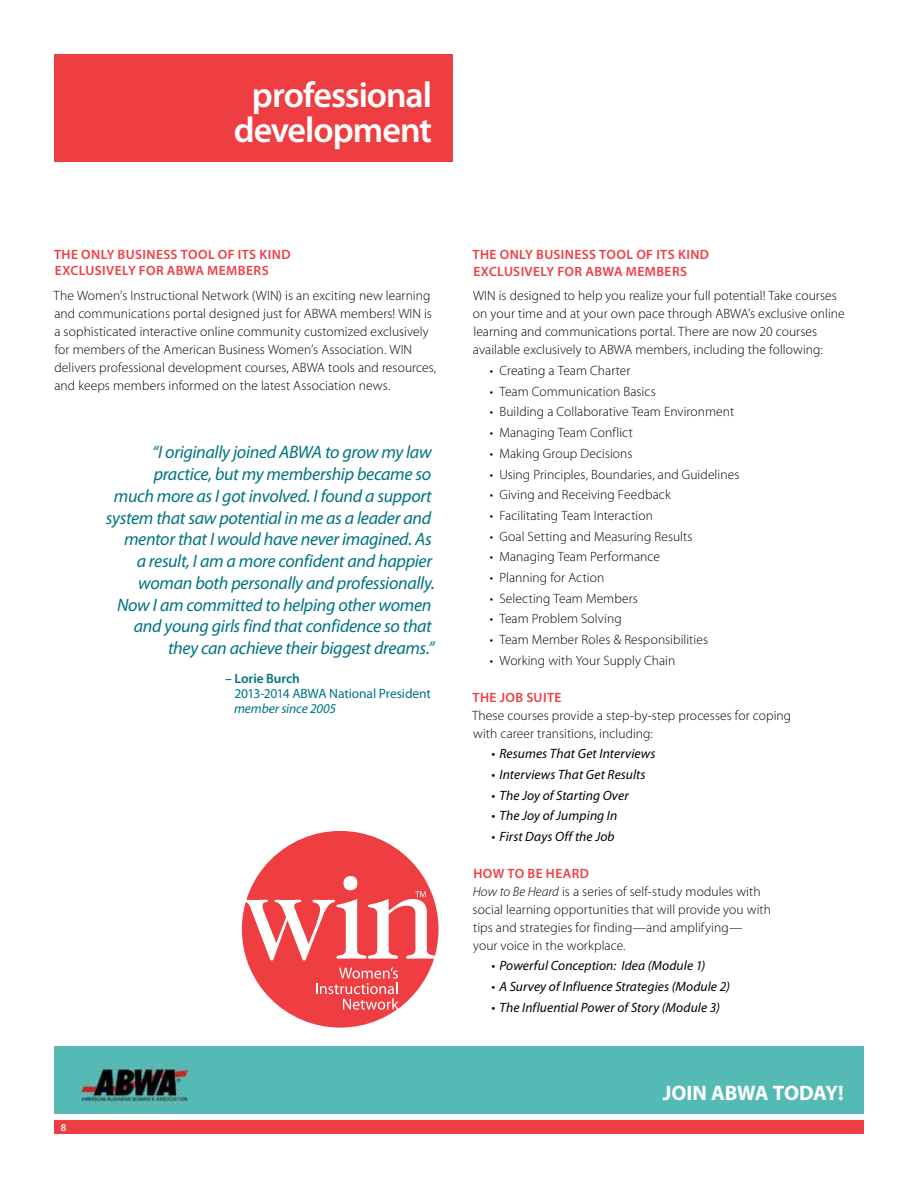
<style>
.page{position:relative;width:918px;height:1188px;background:#fff}
.page>*{position:absolute;margin:0;border:0;box-sizing:border-box;transform-origin:0 0}
.t1{font:600 36px/34.5px "Myriad Pro";letter-spacing:-.03em;color:#fff;text-align:center}
.t2{font:700 21px "Myriad Pro";letter-spacing:-.015em;color:#fff}
.t3{font:italic 18px/21.8px "Myriad Pro";letter-spacing:-.02em;color:#007481;text-align:right}
.t4{font:300 13.5px/18px "Myriad Pro";letter-spacing:.005em;color:#000}
.t5{font:italic 13.5px "Myriad Pro";letter-spacing:.01em;color:#000}
.t6{font:600 13.5px/16.5px "Myriad Pro";letter-spacing:.03em;color:#ef3e42}
.t7{font:13.5px "Myriad Pro";letter-spacing:-.01em;color:#007481}
.t8{font:italic 13.5px "Myriad Pro";letter-spacing:-.01em;color:#007481}
.t9{font:600 13.5px "Myriad Pro";letter-spacing:-.005em;color:#007481}
.t10{font:600 10.5px "Myriad Pro";color:#fff}
.s1{font-weight:600;color:#ef3e42}
.s2{font-style:italic}
</style>
<div class="page">
<div style="left:54px;top:1120px;width:810px;height:14px;background:#ef3e42"></div>
<div style="left:54px;top:1046px;width:810px;height:68px;background:#55bab6"></div>
<div style="left:54px;top:54px;width:398px;height:108px;background:#ef3e42"></div>
<div style="left:242px;top:831px;width:197px;height:197px;background:#ef3e42;border-radius:50%"></div>
<svg style="left:316px;top:967px;width:83px;height:43px"></svg>
<svg style="left:244px;top:876px;width:192px;height:85px"></svg>
<h1 class="t1" style="left:234px;top:77px;width:200px">professional development</h1>
<p class="t6" style="left:54px;top:246px;width:238px">THE ONLY BUSINESS TOOL OF ITS KIND<br>EXCLUSIVELY FOR ABWA MEMBERS</p>
<p class="t4" style="left:54px;top:287px;width:384px">The Women’s Instructional Network (WIN) is an exciting new learning and communications portal designed just for ABWA members! WIN is a sophisticated interactive online community customized exclusively for members of the American Business Women’s Association. WIN delivers professional development courses, ABWA tools and resources, and keeps members informed on the latest Association news.</p>
<p class="t3" style="left:106px;top:441px;width:331px">“I originally joined ABWA to grow my law practice, but my membership became so<br>much more as I got involved. I found a support system that saw potential in me as a leader and mentor that I would have never imagined. As<br>a result, I am a more confident and happier woman both personally and professionally.<br>Now I am committed to helping other women and young girls find that confidence so that they can achieve their biggest dreams.”</p>
<p class="t9" style="left:225px;top:670px;width:76px">– Lorie Burch</p>
<p class="t7" style="left:234px;top:685px;width:198px">2013-2014 ABWA National President</p>
<p class="t8" style="left:234px;top:700px;width:104px">member since 2005</p>
<p class="t10" style="left:61px;top:1121px;width:7px">8</p>
<p class="t6" style="left:473px;top:246px;width:238px">THE ONLY BUSINESS TOOL OF ITS KIND<br>EXCLUSIVELY FOR ABWA MEMBERS</p>
<p class="t4" style="left:473px;top:287px;width:373px">WIN is designed to help you realize your full potential! Take courses on your time and at your own pace through ABWA’s exclusive online learning and communications portal. There are now 20 courses available exclusively to ABWA members, including the following:</p>
<p class="t4" style="left:490px;top:361px;width:142px">• Creating a Team Charter</p>
<p class="t4" style="left:490px;top:382px;width:168px">• Team Communication Basics</p>
<p class="t4" style="left:490px;top:403px;width:246px">• Building a Collaborative Team Environment</p>
<p class="t4" style="left:490px;top:424px;width:145px">• Managing Team Conflict</p>
<p class="t4" style="left:490px;top:444px;width:144px">• Making Group Decisions</p>
<p class="t4" style="left:490px;top:465px;width:251px">• Using Principles, Boundaries, and Guidelines</p>
<p class="t4" style="left:490px;top:486px;width:183px">• Giving and Receiving Feedback</p>
<p class="t4" style="left:490px;top:506px;width:165px">• Facilitating Team Interaction</p>
<p class="t4" style="left:490px;top:527px;width:204px">• Goal Setting and Measuring Results</p>
<p class="t4" style="left:490px;top:548px;width:172px">• Managing Team Performance</p>
<p class="t4" style="left:490px;top:568px;width:116px">• Planning for Action</p>
<p class="t4" style="left:490px;top:589px;width:150px">• Selecting Team Members</p>
<p class="t4" style="left:490px;top:610px;width:134px">• Team Problem Solving</p>
<p class="t4" style="left:490px;top:630px;width:220px">• Team Member Roles &amp; Responsibilities</p>
<p class="t4" style="left:490px;top:651px;width:187px">• Working with Your Supply Chain</p>
<p class="t6" style="left:473px;top:688px;width:90px">THE JOB SUITE</p>
<p class="t4" style="left:472px;top:706px;width:321px">These courses provide a step-by-step processes for coping with career transitions, including:</p>
<p class="t5" style="left:492px;top:745px;width:165px">• Resumes That Get Interviews</p>
<p class="t5" style="left:492px;top:766px;width:156px">• Interviews That Get Results</p>
<p class="t5" style="left:492px;top:787px;width:139px">• The Joy of Starting Over</p>
<p class="t5" style="left:492px;top:807px;width:127px">• The Joy of Jumping In</p>
<p class="t5" style="left:492px;top:828px;width:125px">• First Days Off the Job</p>
<p class="t4" style="left:473px;top:864px;width:300px"><span class="s1">HOW TO BE HEARD<br></span><span class="s2">How to Be Heard</span> is a series of self-study modules with social learning opportunities that will provide you with tips and strategies for finding—and amplifying—<br>your voice in the workplace.</p>
<p class="t5" style="left:492px;top:958px;width:215px">• Powerful Conception: Idea (Module 1)</p>
<p class="t5" style="left:492px;top:978px;width:240px">• A Survey of Influence Strategies (Module 2)</p>
<p class="t5" style="left:492px;top:999px;width:230px">• The Influential Power of Story (Module 3)</p>
<h2 class="t2" style="left:663px;top:1079px;width:182px">JOIN ABWA TODAY!</h2>
</div>
